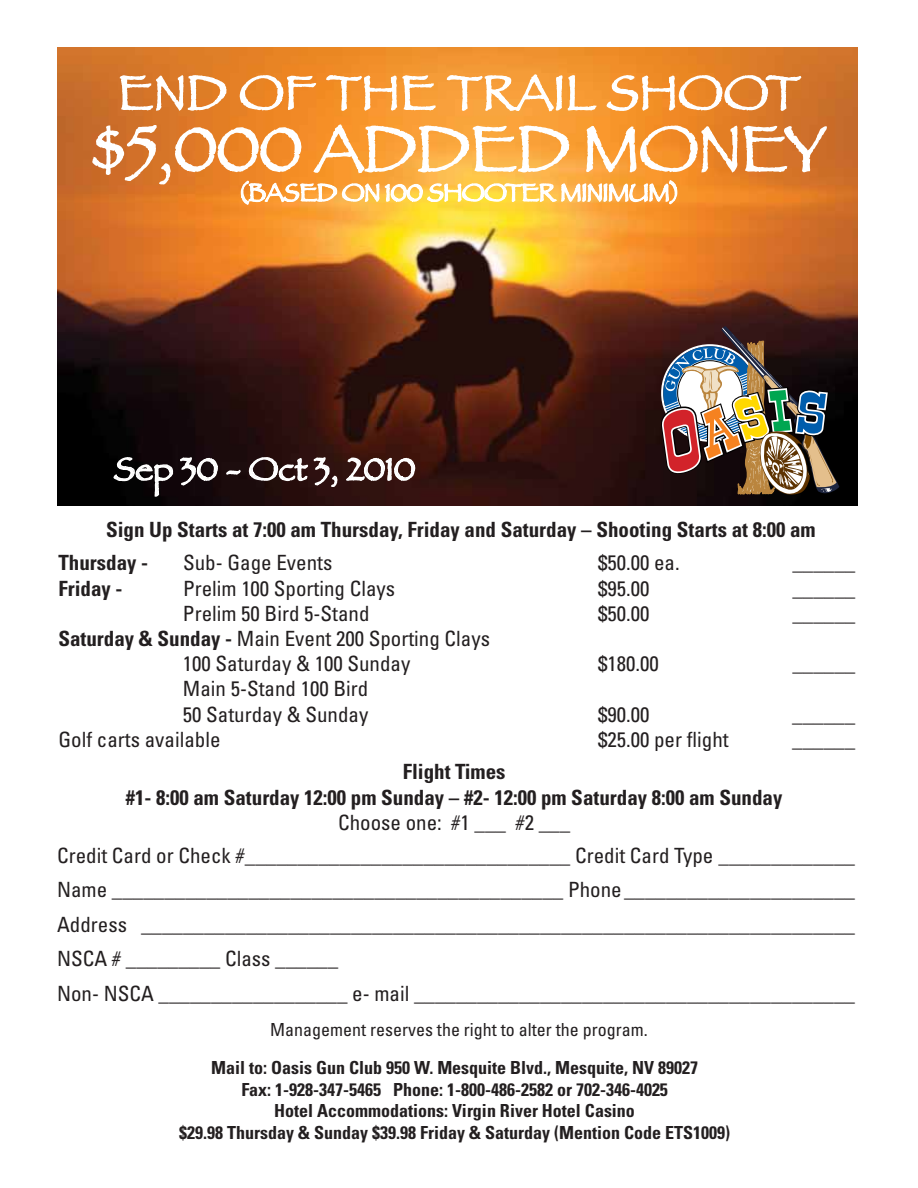
<style>
.page{position:relative;width:918px;height:1188px;background:#fff}
.page>*{position:absolute;margin:0;border:0;box-sizing:border-box;transform-origin:0 0}
.t1{font:66.75px "Papyrus";letter-spacing:-.025em;color:#fff}
.t2{font:50.1px "Papyrus";color:#fff}
.t3{font:33px "Papyrus";color:#fff}
.t4{font:condensed 21px/34.5px "Univers";color:#231f20}
.t5{font:700 condensed 21px/25.2px "Univers";color:#231f20;text-align:center}
.t6{font:700 condensed 18px/21.6px "Univers";color:#231f20;text-align:center}
.t7{font:condensed 18px "Univers";color:#231f20}
.s1{font-weight:700}
</style>
<div class="page">
<img style="left:57px;top:47px;width:800px;height:459px">
<svg style="left:662px;top:313px;width:177px;height:193px"></svg>
<svg style="left:92px;top:47px;width:736px;height:176px"></svg>
<svg style="left:112px;top:456px;width:107px;height:41px"></svg>
<svg style="left:225px;top:469px;width:17px;height:7px"></svg>
<svg style="left:248px;top:455px;width:91px;height:51px"></svg>
<svg style="left:345px;top:445px;width:71px;height:37px"></svg>
<h2 class="t2" style="left:117px;top:62px;width:685px">END OF THE TRAIL SHOOT</h2>
<h1 class="t1" style="left:92px;top:109px;width:736px">$5,000 ADDED MONEY</h1>
<h3 class="t3" style="left:114px;top:449px;width:303px">Sep 30 - Oct 3, 2010</h3>
<p class="t5" style="left:106px;top:517px;width:711px">Sign Up Starts at 7:00 am Thursday, Friday and Saturday – Shooting Starts at 8:00 am</p>
<p class="t5" style="left:58px;top:550px;width:91px">Thursday -</p>
<p class="t4" style="left:183px;top:545px;width:151px">Sub- Gage Events</p>
<p class="t4" style="left:598px;top:545px;width:83px">$50.00 ea.</p>
<p class="t5" style="left:58px;top:576px;width:66px">Friday -</p>
<p class="t4" style="left:183px;top:571px;width:214px">Prelim 100 Sporting Clays</p>
<p class="t4" style="left:598px;top:571px;width:53px">$95.00</p>
<p class="t4" style="left:183px;top:596px;width:188px">Prelim 50 Bird 5-Stand</p>
<p class="t4" style="left:598px;top:596px;width:53px">$50.00</p>
<p class="t4" style="left:183px;top:626px;width:309px;line-height:25.2px;text-indent:-125px"><span class="s1">Saturday &amp; Sunday -</span> Main Event 200 Sporting Clays<br>100 Saturday &amp; 100 Sunday</p>
<p class="t4" style="left:183px;top:676px;width:187px;line-height:25.2px">Main 5-Stand 100 Bird<br>50 Saturday &amp; Sunday</p>
<p class="t4" style="left:598px;top:646px;width:62px">$180.00</p>
<p class="t4" style="left:598px;top:697px;width:53px">$90.00</p>
<p class="t4" style="left:58px;top:722px;width:164px">Golf carts available</p>
<p class="t4" style="left:598px;top:722px;width:132px">$25.00 per flight</p>
<p class="t5" style="left:126px;top:759px;width:658px">Flight Times<br>#1- 8:00 am Saturday 12:00 pm Sunday – #2- 12:00 pm Saturday 8:00 am Sunday</p>
<p class="t4" style="left:338px;top:805px;width:234px">Choose one: #1 ___ #2 ___</p>
<p class="t4" style="left:792px;top:545px;width:64px">______</p>
<p class="t4" style="left:792px;top:571px;width:64px">______</p>
<p class="t4" style="left:792px;top:596px;width:64px">______</p>
<p class="t4" style="left:792px;top:646px;width:64px">______</p>
<p class="t4" style="left:792px;top:697px;width:64px">______</p>
<p class="t4" style="left:792px;top:722px;width:64px">______</p>
<p class="t4" style="left:57px;top:838px;width:799px">Credit Card or Check #_______________________________ Credit Card Type _____________ Name ___________________________________________ Phone ______________________ Address ____________________________________________________________________ NSCA # _________ Class ______<br>Non- NSCA __________________ e- mail __________________________________________</p>
<p class="t7" style="left:270px;top:1018px;width:379px">Management reserves the right to alter the program.</p>
<p class="t6" style="left:179px;top:1057px;width:552px">Mail to: Oasis Gun Club 950 W. Mesquite Blvd., Mesquite, NV 89027<br>Fax: 1-928-347-5465 Phone: 1-800-486-2582 or 702-346-4025<br>Hotel Accommodations: Virgin River Hotel Casino<br>$29.98 Thursday &amp; Sunday $39.98 Friday &amp; Saturday (Mention Code ETS1009)</p>
</div>
